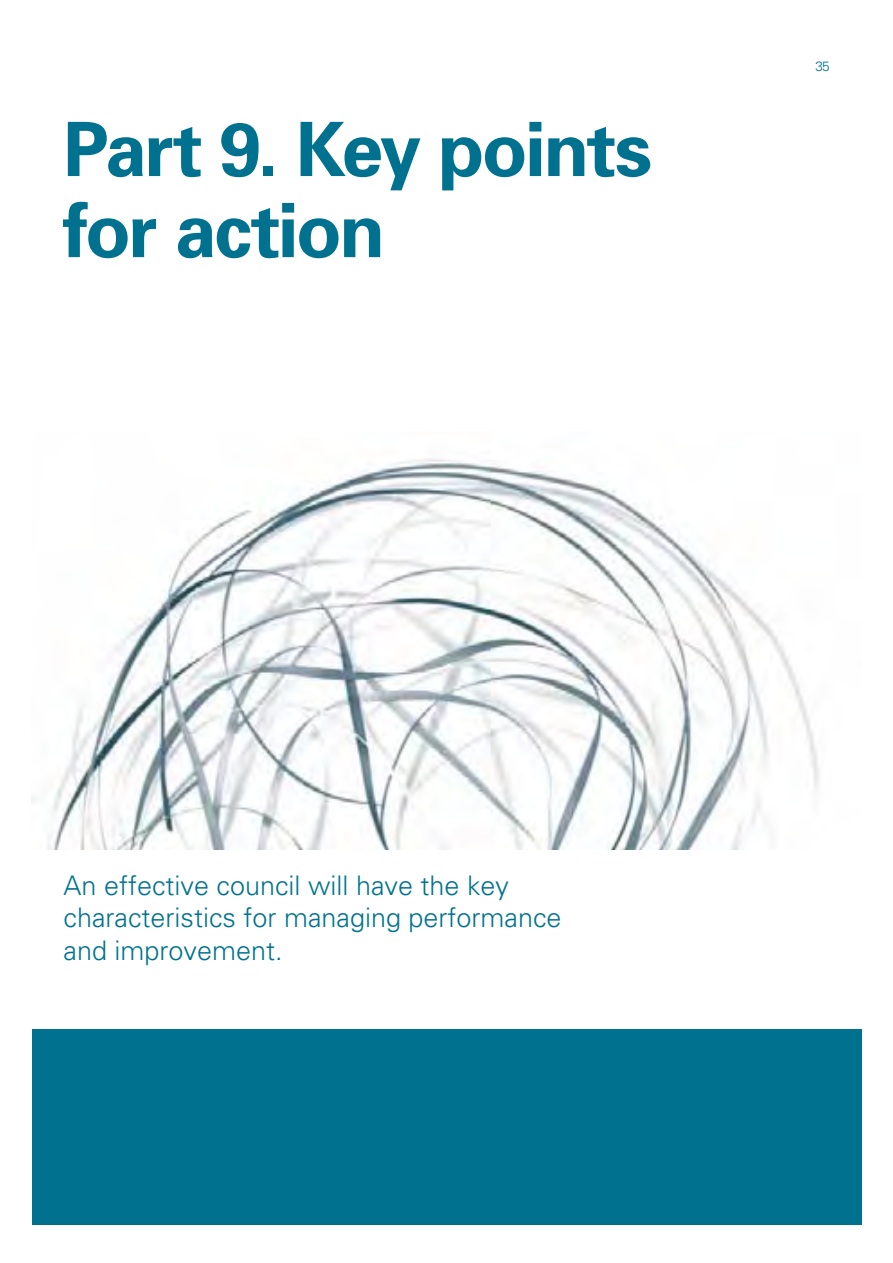
<style>
.page{position:relative;width:893px;height:1263px;background:#fff}
.page>*{position:absolute;margin:0;border:0;box-sizing:border-box;transform-origin:0 0}
.Chapter_heading{font:700 75px/81px "Univers";letter-spacing:-.035em;color:#00728f}
.Pull_quote{font:300 27px/32.4px "Univers";color:#00728f}
.t1{font:300 13.5px "Univers";color:#00728f}
</style>
<div class="page">
<div style="left:32px;top:1029px;width:829px;height:195px;background:#00728f"></div>
<img style="left:32px;top:458px;width:787px;height:391px">
<h2 class="Chapter_heading" style="left:63px;top:109px;width:590px">Part 9. Key points for action</h2>
<p class="t1" style="left:815px;top:58px;width:16px">35</p>
<p class="Pull_quote" style="left:64px;top:869px;width:499px">An effective council will have the key characteristics for managing performance and improvement.</p>
</div>
